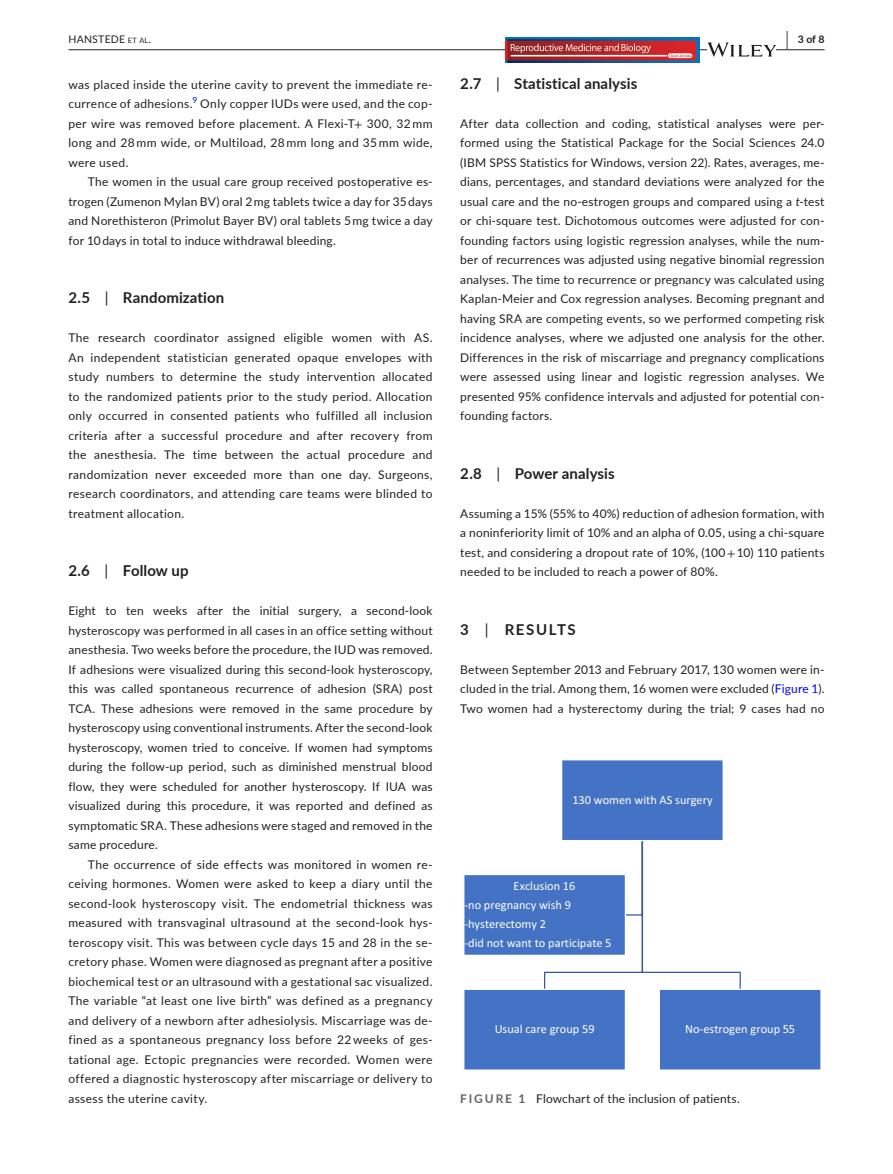
<style>
.page{position:relative;width:893px;height:1174px;background:#fff}
.page>*{position:absolute;margin:0;border:0;box-sizing:border-box;transform-origin:0 0}
.t1{font:700 15px "Lato";letter-spacing:.01em;color:#231f20}
.t2{font:700 15px "Lato";letter-spacing:.105em;color:#231f20}
.t3{font:12.3px/18.8px "Calibri";color:#fff}
.t4{font:12px/19.5px "Lato";letter-spacing:.015em;color:#231f20;text-align:justify}
.t5{font:10.5px "Lato";letter-spacing:.02em;color:#231f20}
.t6{font:700 10.5px "Lato";color:#231f20}
.s1{font-size:7.35px}
.s2{font-size:19.5px}
.s3{font-family:"STIX"}
.s4{font-weight:400}
.s5{font-style:italic}
.s6{color:#00f}
.s7{font-weight:700;color:#636366}
</style>
<div class="page">
<hr style="left:68px;top:49px;width:756px;height:1px;background:#231f20">
<img style="left:506px;top:37px;width:194px;height:25px">
<svg style="left:707px;top:42px;width:69px;height:15px"></svg>
<svg style="left:544px;top:841px;width:197px;height:147px"></svg>
<div style="left:562px;top:759px;width:161px;height:81px;background:#4472c4"></div>
<div style="left:561px;top:759px;width:163px;height:82px;border:1px solid #fff"></div>
<div style="left:464px;top:989px;width:161px;height:81px;background:#4472c4"></div>
<div style="left:463px;top:988px;width:163px;height:82px;border:1px solid #fff"></div>
<div style="left:659px;top:989px;width:162px;height:81px;background:#4472c4"></div>
<div style="left:659px;top:988px;width:163px;height:82px;border:1px solid #fff"></div>
<div style="left:464px;top:874px;width:161px;height:81px;background:#4472c4"></div>
<div style="left:463px;top:874px;width:163px;height:82px;border:1px solid #fff"></div>
<p class="t5" style="left:68px;top:31px;width:84px">HANSTEDE <span class="s1">et al</span>.</p>
<p class="t6" style="left:786px;top:31px;width:40px"><span class="s2">|</span> 3 of 8</p>
<p class="t4" style="left:68px;top:74px;width:366px">was placed inside the uterine cavity to prevent the immediate re&shy;currence of adhesions.<sup>9</sup> Only copper IUDs were used, and the cop&shy;per wire was removed before placement. A Flexi-T<span class="s3">+</span> 300, 32 mm long and 28 mm wide, or Multiload, 28 mm long and 35 mm wide, were used.</p>
<p class="t4" style="left:68px;top:171px;width:366px;text-indent:20px">The women in the usual care group received postoperative es&shy;trogen (Zumenon Mylan BV) oral 2 mg tablets twice a day for 35 days and Norethisteron (Primolut Bayer BV) oral tablets 5 mg twice a day for 10 days in total to induce withdrawal bleeding.</p>
<p class="t1" style="left:460px;top:72px;width:179px">2.7 <span class="s4">|</span> Statistical analysis</p>
<p class="t4" style="left:460px;top:113px;width:366px">After data collection and coding, statistical analyses were per&shy;formed using the Statistical Package for the Social Sciences 24.0 (IBM SPSS Statistics for Windows, version 22). Rates, averages, me&shy;dians, percentages, and standard deviations were analyzed for the usual care and the no-estrogen groups and compared using a <span class="s5">t</span>-test or chi-square test. Dichotomous outcomes were adjusted for con&shy;founding factors using logistic regression analyses, while the num&shy;ber of recurrences was adjusted using negative binomial regression analyses. The time to recurrence or pregnancy was calculated using Kaplan-Meier and Cox regression analyses. Becoming pregnant and having SRA are competing events, so we performed competing risk incidence analyses, where we adjusted one analysis for the other.<br>Differences in the risk of miscarriage and pregnancy complications were assessed using linear and logistic regression analyses. We presented 95% confidence intervals and adjusted for potential con&shy;founding factors.</p>
<p class="t1" style="left:68px;top:287px;width:157px">2.5 <span class="s4">|</span> Randomization</p>
<p class="t4" style="left:68px;top:327px;width:366px">The research coordinator assigned eligible women with AS.<br>An independent statistician generated opaque envelopes with study numbers to determine the study intervention allocated to the randomized patients prior to the study period. Allocation only occurred in consented patients who fulfilled all inclusion criteria after a successful procedure and after recovery from the anesthesia. The time between the actual procedure and randomization never exceeded more than one day. Surgeons, research coordinators, and attending care teams were blinded to treatment allocation.</p>
<p class="t1" style="left:460px;top:462px;width:156px">2.8 <span class="s4">|</span> Power analysis</p>
<p class="t4" style="left:460px;top:503px;width:366px">Assuming a 15% (55% to 40%) reduction of adhesion formation, with a noninferiority limit of 10% and an alpha of 0.05, using a chi-square test, and considering a dropout rate of 10%, (100 <span class="s3">+</span> 10) 110 patients needed to be included to reach a power of 80%.</p>
<p class="t1" style="left:68px;top:560px;width:122px">2.6 <span class="s4">|</span> Follow up</p>
<p class="t4" style="left:68px;top:600px;width:366px">Eight to ten weeks after the initial surgery, a second-look hysteroscopy was performed in all cases in an office setting without anesthesia. Two weeks before the procedure, the IUD was removed.<br>If adhesions were visualized during this second-look hysteroscopy, this was called spontaneous recurrence of adhesion (SRA) post TCA. These adhesions were removed in the same procedure by hysteroscopy using conventional instruments. After the second-look hysteroscopy, women tried to conceive. If women had symptoms during the follow-up period, such as diminished menstrual blood flow, they were scheduled for another hysteroscopy. If IUA was visualized during this procedure, it was reported and defined as symptomatic SRA. These adhesions were staged and removed in the same procedure.</p>
<p class="t4" style="left:68px;top:854px;width:366px;text-indent:20px">The occurrence of side effects was monitored in women re&shy;ceiving hormones. Women were asked to keep a diary until the second-look hysteroscopy visit. The endometrial thickness was measured with transvaginal ultrasound at the second-look hys&shy;teroscopy visit. This was between cycle days 15 and 28 in the se&shy;cretory phase. Women were diagnosed as pregnant after a positive biochemical test or an ultrasound with a gestational sac visualized.<br>The variable “at least one live birth” was defined as a pregnancy and delivery of a newborn after adhesiolysis. Miscarriage was de&shy;fined as a spontaneous pregnancy loss before 22 weeks of ges&shy;tational age. Ectopic pregnancies were recorded. Women were offered a diagnostic hysteroscopy after miscarriage or delivery to assess the uterine cavity.</p>
<p class="t2" style="left:460px;top:618px;width:117px">3 <span class="s4">|</span> RESULTS</p>
<p class="t4" style="left:460px;top:659px;width:366px">Between September 2013 and February 2017, 130 women were in&shy;cluded in the trial. Among them, 16 women were excluded (<span class="s6">Figure 1</span>).<br>Two women had a hysterectomy during the trial; 9 cases had no</p>
<p class="t3" style="left:572px;top:789px;width:142px">130 women with AS surgery</p>
<p class="t3" style="left:464px;top:876px;width:149px;text-indent:49px">Exclusion 16<br>-no pregnancy wish 9 -hysterectomy 2<br>-did not want to participate 5</p>
<p class="t3" style="left:495px;top:1019px;width:102px">Usual care group 59</p>
<p class="t3" style="left:685px;top:1019px;width:112px">No-estrogen group 55</p>
<p class="t4" style="left:460px;top:1088px;width:281px"><span class="s7">FIGURE 1</span> Flowchart of the inclusion of patients.</p>
</div>
